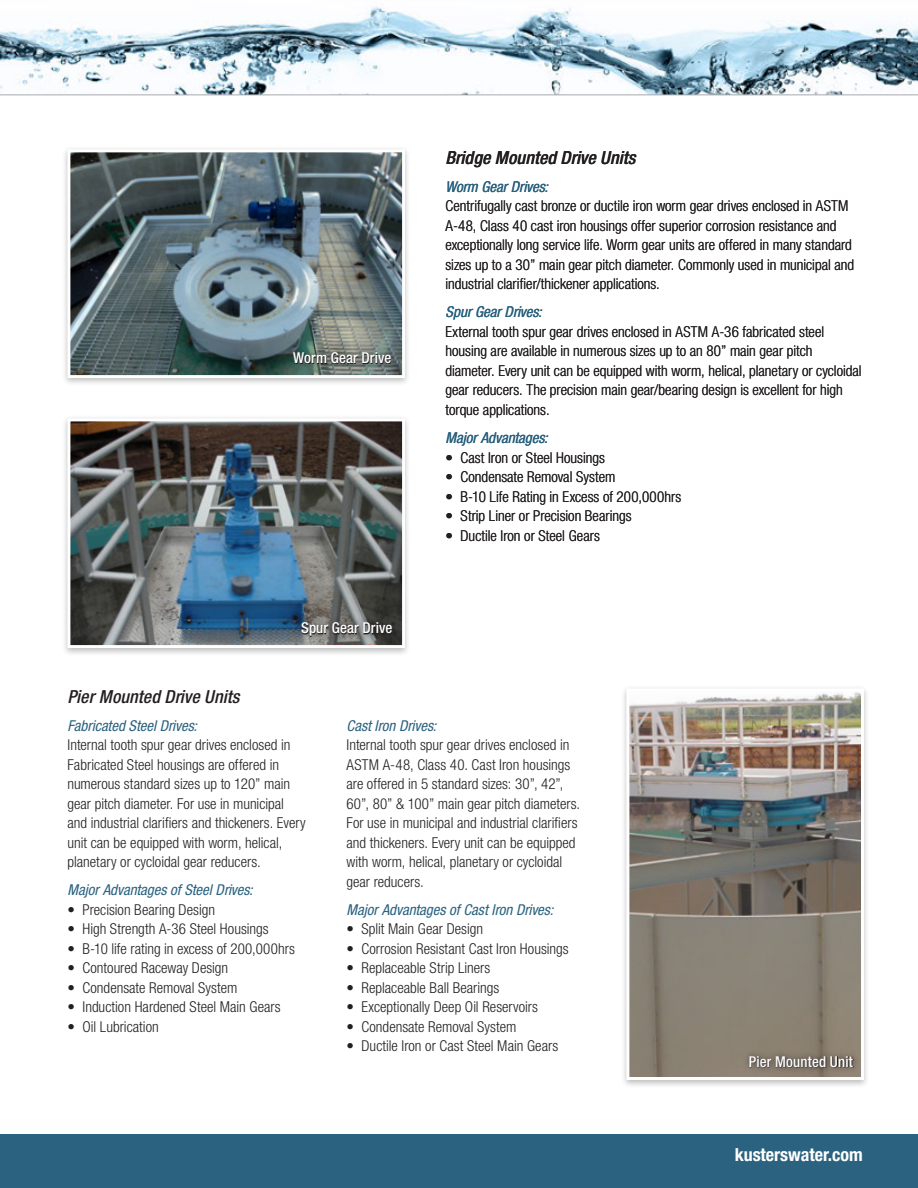
<style>
.page{position:relative;width:918px;height:1188px;background:#fff}
.page>*{position:absolute;margin:0;border:0;box-sizing:border-box;transform-origin:0 0}
.t1{font:italic 500 condensed 18px "Helvetica Neue LT";letter-spacing:.005em;color:#231f20}
.t2{font:700 condensed 18px "Helvetica Neue LT";color:#fff}
.t3{font:300 condensed 15px/19.5px "Helvetica Neue LT";color:#231f20}
.t4{font:italic condensed 15px "Helvetica Neue LT";color:#2b627f}
.t5{font:500 condensed 15px "Helvetica Neue LT";letter-spacing:.005em;color:#fff}
</style>
<div class="page">
<img style="left:0;top:7px;width:918px;height:87px">
<hr style="left:0;top:94px;width:918px;height:1px;background:#a8a9ad">
<div style="left:0;top:1134px;width:918px;height:54px;background:#2b627f"></div>
<div style="left:620px;top:685px;width:250px;height:403px;background:#231f20;opacity:.3"></div>
<img style="left:630px;top:692px;width:230px;height:384px">
<div style="left:626px;top:688px;width:238px;height:392px;border:3px solid #fff"></div>
<div style="left:743px;top:1048px;width:118px;height:26px;background:#231f20;opacity:.8"></div>
<div style="left:61px;top:145px;width:350px;height:241px;background:#231f20;opacity:.3"></div>
<img style="left:72px;top:153px;width:329px;height:221px">
<div style="left:68px;top:149px;width:337px;height:229px;border:3px solid #fff"></div>
<div style="left:286px;top:345px;width:112px;height:26px;background:#231f20;opacity:.8"></div>
<div style="left:61px;top:415px;width:350px;height:241px;background:#231f20;opacity:.3"></div>
<img style="left:71px;top:423px;width:330px;height:221px">
<div style="left:67px;top:419px;width:338px;height:229px;border:3px solid #fff"></div>
<div style="left:295px;top:615px;width:104px;height:28px;background:#231f20;opacity:.8"></div>
<p class="t5" style="left:293px;top:349px;width:100px">Worm Gear Drive</p>
<p class="t5" style="left:301px;top:619px;width:93px">Spur Gear Drive</p>
<p class="t1" style="left:446px;top:146px;width:192px">Bridge Mounted Drive Units</p>
<p class="t4" style="left:446px;top:178px;width:104px">Worm Gear Drives:</p>
<p class="t3" style="left:446px;top:196px;width:410px">Centrifugally cast bronze or ductile iron worm gear drives enclosed in ASTM A-48, Class 40 cast iron housings offer superior corrosion resistance and exceptionally long service life. Worm gear units are offered in many standard sizes up to a 30” main gear pitch diameter. Commonly used in municipal and industrial clarifier/thickener applications.</p>
<p class="t4" style="left:446px;top:303px;width:98px">Spur Gear Drives:</p>
<p class="t3" style="left:446px;top:322px;width:418px">External tooth spur gear drives enclosed in ASTM A-36 fabricated steel housing are available in numerous sizes up to an 80” main gear pitch diameter. Every unit can be equipped with worm, helical, planetary or cycloidal gear reducers. The precision main gear/bearing design is excellent for high torque applications.</p>
<p class="t4" style="left:446px;top:429px;width:104px">Major Advantages:</p>
<p class="t3" style="left:446px;top:447px;width:161px">• Cast Iron or Steel Housings</p>
<p class="t3" style="left:446px;top:467px;width:171px">• Condensate Removal System</p>
<p class="t3" style="left:446px;top:486px;width:237px">• B-10 Life Rating in Excess of 200,000hrs</p>
<p class="t3" style="left:446px;top:506px;width:188px">• Strip Liner or Precision Bearings</p>
<p class="t3" style="left:446px;top:525px;width:156px">• Ductile Iron or Steel Gears</p>
<p class="t1" style="left:68px;top:685px;width:174px">Pier Mounted Drive Units</p>
<p class="t4" style="left:68px;top:717px;width:131px">Fabricated Steel Drives:</p>
<p class="t3" style="left:68px;top:735px;width:240px">Internal tooth spur gear drives enclosed in Fabricated Steel housings are offered in numerous standard sizes up to 120” main gear pitch diameter. For use in municipal and industrial clarifiers and thickeners. Every unit can be equipped with worm, helical, planetary or cycloidal gear reducers.</p>
<p class="t4" style="left:68px;top:881px;width:187px">Major Advantages of Steel Drives:</p>
<p class="t3" style="left:68px;top:900px;width:149px">• Precision Bearing Design</p>
<p class="t3" style="left:68px;top:919px;width:203px">• High Strength A-36 Steel Housings</p>
<p class="t3" style="left:68px;top:939px;width:229px">• B-10 life rating in excess of 200,000hrs</p>
<p class="t3" style="left:68px;top:958px;width:162px">• Contoured Raceway Design</p>
<p class="t3" style="left:68px;top:978px;width:171px">• Condensate Removal System</p>
<p class="t3" style="left:68px;top:997px;width:215px">• Induction Hardened Steel Main Gears</p>
<p class="t3" style="left:68px;top:1017px;width:93px">• Oil Lubrication</p>
<p class="t4" style="left:346px;top:717px;width:91px">Cast Iron Drives:</p>
<p class="t3" style="left:346px;top:735px;width:235px">Internal tooth spur gear drives enclosed in ASTM A-48, Class 40. Cast Iron housings are offered in 5 standard sizes: 30”, 42”, 60”, 80” &amp; 100” main gear pitch diameters.<br>For use in municipal and industrial clarifiers and thickeners. Every unit can be equipped with worm, helical, planetary or cycloidal gear reducers.</p>
<p class="t4" style="left:346px;top:901px;width:208px">Major Advantages of Cast Iron Drives:</p>
<p class="t3" style="left:346px;top:919px;width:138px">• Split Main Gear Design</p>
<p class="t3" style="left:346px;top:939px;width:224px">• Corrosion Resistant Cast Iron Housings</p>
<p class="t3" style="left:346px;top:958px;width:145px">• Replaceable Strip Liners</p>
<p class="t3" style="left:346px;top:978px;width:154px">• Replaceable Ball Bearings</p>
<p class="t3" style="left:346px;top:997px;width:193px">• Exceptionally Deep Oil Reservoirs</p>
<p class="t3" style="left:346px;top:1017px;width:171px">• Condensate Removal System</p>
<p class="t3" style="left:346px;top:1036px;width:213px">• Ductile Iron or Cast Steel Main Gears</p>
<p class="t5" style="left:749px;top:1052px;width:105px">Pier Mounted Unit</p>
<p class="t2" style="left:735px;top:1144px;width:130px">kusterswater.com</p>
</div>
